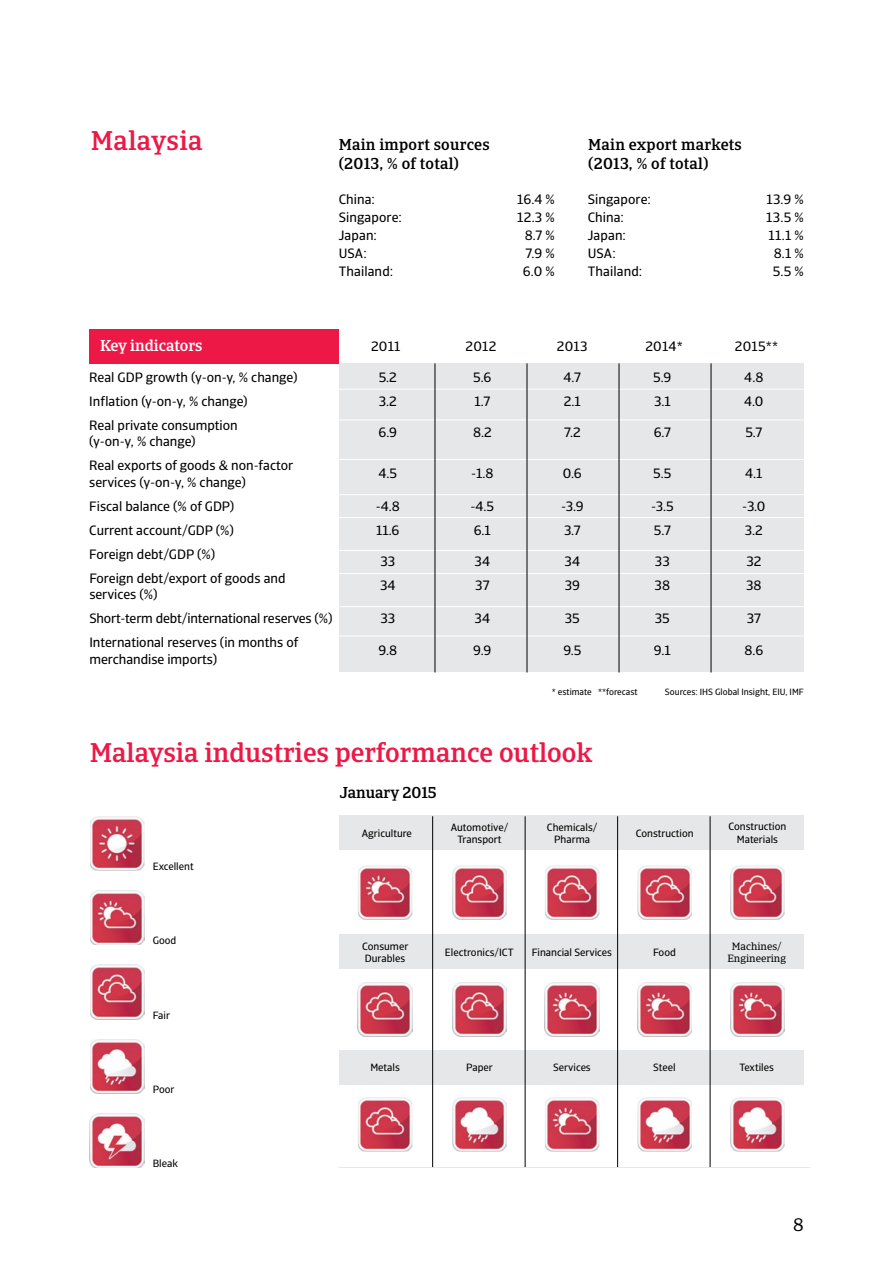
<style>
.page{position:relative;width:893px;height:1263px;background:#fff}
.page>*{position:absolute;margin:0;border:0;box-sizing:border-box;transform-origin:0 0}
.t1{font:500 27px "Catalana";color:#ed1846}
.t2{font:18px "Catalana";color:#000}
.t3{font:500 15.75px/18.9px "Catalana";letter-spacing:.015em;color:#000}
.t4{font:500 15.75px "Catalana";color:#fff}
.t5{font:13.5px/24px "Catalana Sans";color:#000}
.t6{font:10.5px/12px "Catalana Sans";color:#000;text-align:center}
.t7{font:10.5px/12px "Catalana";color:#000;text-align:center}
.t8{font:9px "Catalana Sans";color:#000}
</style>
<div class="page">
<div style="left:89px;top:329px;width:250px;height:34px;background:#ed1846"></div>
<div style="left:339px;top:363px;width:465px;height:309px;background:#e6e7e8"></div>
<hr style="left:339px;top:389px;width:465px;height:1px;background:#fff">
<hr style="left:339px;top:420px;width:465px;height:1px;background:#fff">
<hr style="left:339px;top:459px;width:465px;height:1px;background:#fff">
<hr style="left:339px;top:494px;width:465px;height:1px;background:#fff">
<hr style="left:339px;top:517px;width:465px;height:1px;background:#fff">
<hr style="left:339px;top:550px;width:465px;height:1px;background:#fff">
<hr style="left:339px;top:573px;width:465px;height:1px;background:#fff">
<hr style="left:339px;top:606px;width:465px;height:1px;background:#fff">
<hr style="left:339px;top:636px;width:465px;height:1px;background:#fff">
<hr style="left:435px;top:363px;width:1px;height:309px;background:#000">
<hr style="left:527px;top:363px;width:1px;height:309px;background:#000">
<hr style="left:619px;top:363px;width:1px;height:309px;background:#000">
<hr style="left:711px;top:363px;width:1px;height:309px;background:#000">
<img style="left:90px;top:890px;width:54px;height:55px">
<img style="left:90px;top:965px;width:54px;height:54px">
<img style="left:90px;top:1039px;width:54px;height:54px">
<img style="left:90px;top:1113px;width:54px;height:55px">
<img style="left:90px;top:816px;width:54px;height:55px">
<div style="left:339px;top:816px;width:465px;height:34px;background:#e6e7e8"></div>
<div style="left:339px;top:934px;width:465px;height:34px;background:#e6e7e8"></div>
<div style="left:339px;top:1050px;width:465px;height:34px;background:#e6e7e8"></div>
<hr style="left:339px;top:1167px;width:471px;height:1px;background:#e6e7e8">
<hr style="left:432px;top:816px;width:1px;height:351px;background:#000">
<hr style="left:525px;top:816px;width:1px;height:351px;background:#000">
<hr style="left:617px;top:816px;width:1px;height:351px;background:#000">
<hr style="left:710px;top:816px;width:1px;height:351px;background:#000">
<img style="left:358px;top:1097px;width:54px;height:54px">
<img style="left:452px;top:982px;width:55px;height:55px">
<img style="left:638px;top:1097px;width:54px;height:54px">
<img style="left:545px;top:865px;width:54px;height:55px">
<img style="left:638px;top:865px;width:54px;height:55px">
<img style="left:358px;top:865px;width:54px;height:55px">
<img style="left:730px;top:982px;width:55px;height:55px">
<img style="left:638px;top:982px;width:54px;height:55px">
<img style="left:545px;top:982px;width:54px;height:55px">
<img style="left:452px;top:865px;width:55px;height:55px">
<img style="left:730px;top:865px;width:55px;height:55px">
<img style="left:358px;top:982px;width:54px;height:55px">
<img style="left:730px;top:1097px;width:55px;height:54px">
<img style="left:452px;top:1097px;width:55px;height:54px">
<img style="left:545px;top:1097px;width:54px;height:54px">
<h1 class="t1" style="left:91px;top:124px;width:113px">Malaysia</h1>
<p class="t3" style="left:339px;top:135px;width:152px">Main import sources (2013, % of total)</p>
<p class="t3" style="left:588px;top:135px;width:155px">Main export markets (2013, % of total)</p>
<p class="t5" style="left:339px;top:187px;width:38px">China:</p>
<p class="t5" style="left:517px;top:187px;width:39px">16.4 %</p>
<p class="t5" style="left:588px;top:187px;width:65px">Singapore:</p>
<p class="t5" style="left:766px;top:187px;width:39px">13.9 %</p>
<p class="t5" style="left:339px;top:205px;width:65px">Singapore:</p>
<p class="t5" style="left:517px;top:205px;width:39px">12.3 %</p>
<p class="t5" style="left:588px;top:205px;width:38px">China:</p>
<p class="t5" style="left:766px;top:205px;width:39px">13.5 %</p>
<p class="t5" style="left:339px;top:223px;width:40px">Japan:</p>
<p class="t5" style="left:525px;top:223px;width:32px">8.7 %</p>
<p class="t5" style="left:588px;top:223px;width:40px">Japan:</p>
<p class="t5" style="left:768px;top:223px;width:37px">11.1 %</p>
<p class="t5" style="left:339px;top:241px;width:30px">USA:</p>
<p class="t5" style="left:526px;top:241px;width:31px">7.9 %</p>
<p class="t5" style="left:588px;top:241px;width:30px">USA:</p>
<p class="t5" style="left:774px;top:241px;width:32px">8.1 %</p>
<p class="t5" style="left:339px;top:259px;width:56px">Thailand:</p>
<p class="t5" style="left:523px;top:259px;width:33px">6.0 %</p>
<p class="t5" style="left:588px;top:259px;width:56px">Thailand:</p>
<p class="t5" style="left:773px;top:259px;width:33px">5.5 %</p>
<p class="t4" style="left:100px;top:336px;width:104px">Key indicators</p>
<p class="t5" style="left:371px;top:334px;width:31px">2011</p>
<p class="t5" style="left:466px;top:334px;width:32px">2012</p>
<p class="t5" style="left:557px;top:334px;width:32px">2013</p>
<p class="t5" style="left:645px;top:334px;width:39px">2014*</p>
<p class="t5" style="left:735px;top:334px;width:45px">2015**</p>
<p class="t5" style="left:89px;top:365px;width:210px">Real GDP growth (y-on-y, % change)</p>
<p class="t5" style="left:379px;top:365px;width:20px">5.2</p>
<p class="t5" style="left:473px;top:365px;width:20px">5.6</p>
<p class="t5" style="left:564px;top:365px;width:19px">4.7</p>
<p class="t5" style="left:653px;top:365px;width:20px">5.9</p>
<p class="t5" style="left:744px;top:365px;width:21px">4.8</p>
<p class="t5" style="left:89px;top:389px;width:160px">Inflation (y-on-y, % change)</p>
<p class="t5" style="left:379px;top:389px;width:19px">3.2</p>
<p class="t5" style="left:474px;top:389px;width:17px">1.7</p>
<p class="t5" style="left:564px;top:389px;width:19px">2.1</p>
<p class="t5" style="left:654px;top:389px;width:18px">3.1</p>
<p class="t5" style="left:744px;top:389px;width:21px">4.0</p>
<p class="t5" style="left:89px;top:413px;width:150px">Real private consumption</p>
<p class="t5" style="left:379px;top:421px;width:20px">6.9</p>
<p class="t5" style="left:473px;top:421px;width:20px">8.2</p>
<p class="t5" style="left:564px;top:421px;width:18px">7.2</p>
<p class="t5" style="left:654px;top:421px;width:19px">6.7</p>
<p class="t5" style="left:745px;top:421px;width:19px">5.7</p>
<p class="t5" style="left:89px;top:430px;width:205px">(y-on-y, % change)<br>Real exports of goods &amp; non-factor</p>
<p class="t5" style="left:378px;top:461px;width:20px">4.5</p>
<p class="t5" style="left:471px;top:461px;width:24px">-1.8</p>
<p class="t5" style="left:563px;top:461px;width:20px">0.6</p>
<p class="t5" style="left:653px;top:461px;width:20px">5.5</p>
<p class="t5" style="left:745px;top:461px;width:19px">4.1</p>
<p class="t5" style="left:89px;top:470px;width:158px">services (y-on-y, % change)<br>Fiscal balance (% of GDP)</p>
<p class="t5" style="left:376px;top:494px;width:26px">-4.8</p>
<p class="t5" style="left:470px;top:494px;width:25px">-4.5</p>
<p class="t5" style="left:561px;top:494px;width:24px">-3.9</p>
<p class="t5" style="left:651px;top:494px;width:24px">-3.5</p>
<p class="t5" style="left:742px;top:494px;width:25px">-3.0</p>
<p class="t5" style="left:89px;top:518px;width:146px">Current account/GDP (%)</p>
<p class="t5" style="left:376px;top:518px;width:25px">11.6</p>
<p class="t5" style="left:474px;top:518px;width:19px">6.1</p>
<p class="t5" style="left:564px;top:518px;width:18px">3.7</p>
<p class="t5" style="left:654px;top:518px;width:19px">5.7</p>
<p class="t5" style="left:745px;top:518px;width:19px">3.2</p>
<p class="t5" style="left:89px;top:542px;width:127px">Foreign debt/GDP (%)</p>
<p class="t5" style="left:380px;top:550px;width:16px">33</p>
<p class="t5" style="left:475px;top:550px;width:17px">34</p>
<p class="t5" style="left:565px;top:550px;width:17px">34</p>
<p class="t5" style="left:655px;top:550px;width:16px">33</p>
<p class="t5" style="left:746px;top:550px;width:17px">32</p>
<p class="t5" style="left:89px;top:566px;width:198px">Foreign debt/export of goods and</p>
<p class="t5" style="left:89px;top:583px;width:245px">services (%)<br>Short-term debt/international reserves (%)</p>
<p class="t5" style="left:89px;top:631px;width:210px">International reserves (in months of</p>
<p class="t5" style="left:89px;top:647px;width:129px">merchandise imports)</p>
<p class="t5" style="left:380px;top:574px;width:17px">34</p>
<p class="t5" style="left:475px;top:574px;width:16px">37</p>
<p class="t5" style="left:565px;top:574px;width:17px">39</p>
<p class="t5" style="left:655px;top:574px;width:17px">38</p>
<p class="t5" style="left:746px;top:574px;width:17px">38</p>
<p class="t5" style="left:380px;top:607px;width:16px">33</p>
<p class="t5" style="left:475px;top:607px;width:17px">34</p>
<p class="t5" style="left:565px;top:607px;width:17px">35</p>
<p class="t5" style="left:655px;top:607px;width:17px">35</p>
<p class="t5" style="left:747px;top:607px;width:16px">37</p>
<p class="t5" style="left:379px;top:638px;width:20px">9.8</p>
<p class="t5" style="left:473px;top:638px;width:20px">9.9</p>
<p class="t5" style="left:563px;top:638px;width:20px">9.5</p>
<p class="t5" style="left:654px;top:638px;width:18px">9.1</p>
<p class="t5" style="left:745px;top:638px;width:20px">8.6</p>
<p class="t8" style="left:552px;top:687px;width:87px">* estimate **forecast</p>
<p class="t8" style="left:665px;top:687px;width:140px">Sources: IHS Global Insight, EIU, IMF</p>
<h1 class="t1" style="left:90px;top:736px;width:504px">Malaysia industries performance outlook</h1>
<p class="t6" style="left:153px;top:860px;width:42px">Excellent</p>
<p class="t6" style="left:153px;top:935px;width:25px">Good</p>
<p class="t6" style="left:153px;top:1009px;width:19px">Fair</p>
<p class="t6" style="left:153px;top:1083px;width:23px">Poor</p>
<p class="t6" style="left:153px;top:1158px;width:27px">Bleak</p>
<p class="t3" style="left:340px;top:783px;width:98px">January 2015</p>
<p class="t6" style="left:362px;top:827px;width:52px">Agriculture</p>
<p class="t6" style="left:451px;top:821px;width:59px">Automotive/<br>Transport</p>
<p class="t6" style="left:547px;top:821px;width:52px">Chemicals/<br>Pharma</p>
<p class="t6" style="left:636px;top:827px;width:59px">Construction</p>
<p class="t6" style="left:728px;top:820px;width:59px;line-height:12.6px">Construction<br>Materials</p>
<p class="t6" style="left:362px;top:940px;width:48px;text-align:left">Consumer<br>Durables</p>
<p class="t6" style="left:445px;top:946px;width:70px">Electronics/ICT</p>
<p class="t6" style="left:532px;top:946px;width:82px">Financial Services</p>
<p class="t6" style="left:653px;top:946px;width:24px">Food</p>
<p class="t7" style="left:727px;top:940px;width:60px">Machines/<br>Engineering</p>
<p class="t6" style="left:370px;top:1061px;width:31px">Metals</p>
<p class="t6" style="left:466px;top:1061px;width:28px">Paper</p>
<p class="t6" style="left:553px;top:1061px;width:39px">Services</p>
<p class="t6" style="left:653px;top:1061px;width:24px">Steel</p>
<p class="t6" style="left:740px;top:1061px;width:36px">Textiles</p>
<h2 class="t2" style="left:793px;top:1214px;width:12px">8</h2>
</div>
